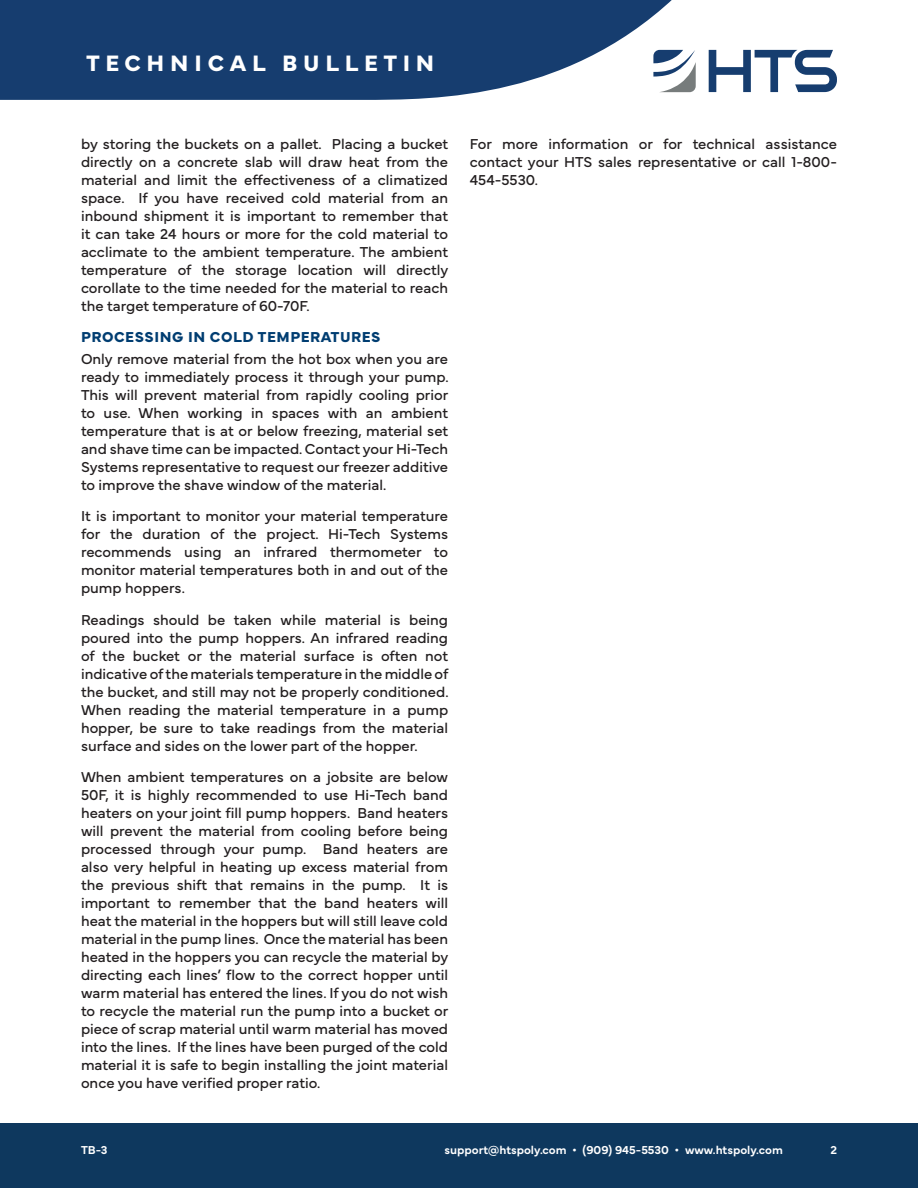
<style>
.page{position:relative;width:918px;height:1188px;background:#fff}
.page>*{position:absolute;margin:0;border:0;box-sizing:border-box;transform-origin:0 0}
.t1{font:700 23.25px "Mundial";letter-spacing:.25em;color:#fff}
.t2{font:15px/18px "Mundial";color:#231f20;text-align:justify}
.t3{font:700 15px "Mundial";letter-spacing:.04em;color:#003d71}
.t4{font:600 12px "Mundial";color:#fff}
</style>
<div class="page">
<div style="left:0;top:1123px;width:918px;height:65px;background:#0e385e"></div>
<svg style="left:685px;top:50px;width:11px;height:42px"></svg>
<svg style="left:709px;top:50px;width:128px;height:42px"></svg>
<svg style="left:0;top:0;width:685px;height:100px;background:#355782"></svg>
<h1 class="t1" style="left:86px;top:45px;width:349px">TECHNICAL BULLETIN</h1>
<p class="t2" style="left:81px;top:133px;width:369px">by storing the buckets on a pallet. Placing a bucket directly on a concrete slab will draw heat from the material and limit the effectiveness of a climatized space. If you have received cold material from an inbound shipment it is important to remember that it can take 24 hours or more for the cold material to acclimate to the ambient temperature. The ambient temperature of the storage location will directly corollate to the time needed for the material to reach the target temperature of 60-70F.</p>
<p class="t3" style="left:81px;top:326px;width:301px">PROCESSING IN COLD TEMPERATURES</p>
<p class="t2" style="left:81px;top:348px;width:369px">Only remove material from the hot box when you are ready to immediately process it through your pump.<br>This will prevent material from rapidly cooling prior to use. When working in spaces with an ambient temperature that is at or below freezing, material set and shave time can be impacted. Contact your Hi-Tech Systems representative to request our freezer additive to improve the shave window of the material.</p>
<p class="t2" style="left:81px;top:506px;width:369px">It is important to monitor your material temperature for the duration of the project. Hi-Tech Systems recommends using an infrared thermometer to monitor material temperatures both in and out of the pump hoppers.</p>
<p class="t2" style="left:81px;top:609px;width:369px">Readings should be taken while material is being poured into the pump hoppers. An infrared reading of the bucket or the material surface is often not indicative of the materials temperature in the middle of the bucket, and still may not be properly conditioned.<br>When reading the material temperature in a pump hopper, be sure to take readings from the material surface and sides on the lower part of the hopper.</p>
<p class="t2" style="left:81px;top:767px;width:369px">When ambient temperatures on a jobsite are below 50F, it is highly recommended to use Hi-Tech band heaters on your joint fill pump hoppers. Band heaters will prevent the material from cooling before being processed through your pump. Band heaters are also very helpful in heating up excess material from the previous shift that remains in the pump. It is important to remember that the band heaters will heat the material in the hoppers but will still leave cold material in the pump lines. Once the material has been heated in the hoppers you can recycle the material by directing each lines’ flow to the correct hopper until warm material has entered the lines. If you do not wish to recycle the material run the pump into a bucket or piece of scrap material until warm material has moved into the lines. If the lines have been purged of the cold material it is safe to begin installing the joint material once you have verified proper ratio.</p>
<p class="t2" style="left:470px;top:133px;width:369px">For more information or for technical assistance contact your HTS sales representative or call 1-800- 454-5530.</p>
<p class="t4" style="left:81px;top:1141px;width:28px">TB-3</p>
<p class="t4" style="left:445px;top:1141px;width:340px">support@htspoly.com • (909) 945-5530 • www.htspoly.com</p>
<p class="t4" style="left:830px;top:1141px;width:8px">2</p>
</div>
